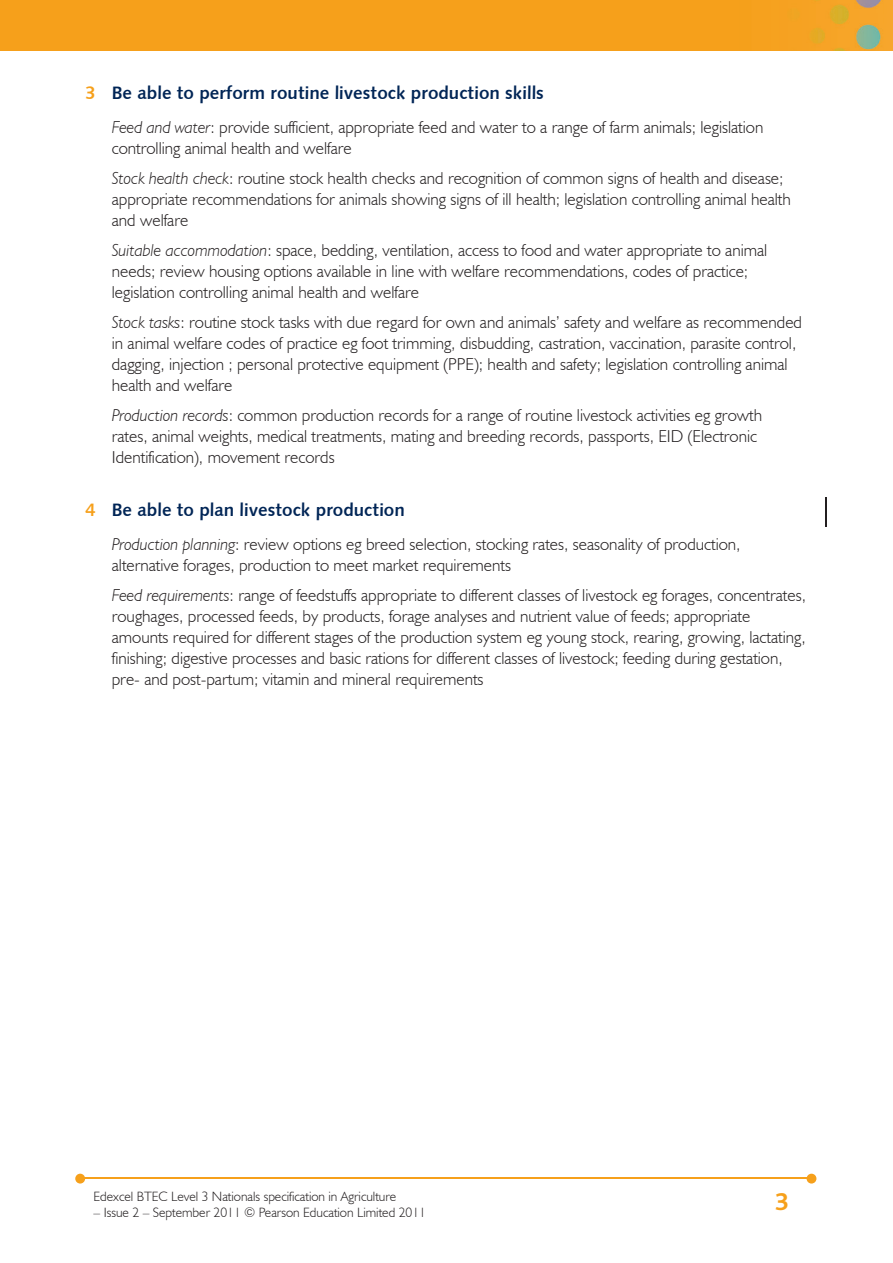
<style>
.page{position:relative;width:893px;height:1263px;background:#fff}
.page>*{position:absolute;margin:0;border:0;box-sizing:border-box;transform-origin:0 0}
.t1{font:700 25.5px "Bliss";color:#f6a01b}
.t2{font:18px "Humanist 531 BT Bold A";color:#002556}
.t3{font:300 17.25px/21px "Humanist 521 BT";color:#231f20}
.t4{font:300 13.5px "Humanist 521 BT";color:#231f20}
.s1{color:#f6a01b}
.s2{font-style:italic}
</style>
<div class="page">
<img style="left:0;top:0;width:893px;height:51px">
<hr style="left:82px;top:1178px;width:728px;height:1px;background:#f6a01b">
<svg style="left:807px;top:1174px;width:9px;height:9px"></svg>
<svg style="left:75px;top:1174px;width:10px;height:9px"></svg>
<hr style="left:825px;top:497px;width:1px;height:30px;background:#231f20">
<p class="t2" style="left:85px;top:81px;width:460px"><span class="s1">3</span> Be able to perform routine livestock production skills</p>
<p class="t3" style="left:112px;top:117px;width:653px"><span class="s2">Feed and water</span>: provide sufficient, appropriate feed and water to a range of farm animals; legislation controlling animal health and welfare</p>
<p class="t3" style="left:112px;top:168px;width:680px"><span class="s2">Stock health check</span>: routine stock health checks and recognition of common signs of health and disease; appropriate recommendations for animals showing signs of ill health; legislation controlling animal health and welfare</p>
<p class="t3" style="left:112px;top:239px;width:657px"><span class="s2">Suitable accommodation</span>: space, bedding, ventilation, access to food and water appropriate to animal needs; review housing options available in line with welfare recommendations, codes of practice; legislation controlling animal health and welfare</p>
<p class="t3" style="left:112px;top:311px;width:692px"><span class="s2">Stock tasks</span>: routine stock tasks with due regard for own and animals’ safety and welfare as recommended in animal welfare codes of practice eg foot trimming, disbudding, castration, vaccination, parasite control, dagging, injection ; personal protective equipment (PPE); health and safety; legislation controlling animal health and welfare</p>
<p class="t3" style="left:112px;top:404px;width:652px"><span class="s2">Production records</span>: common production records for a range of routine livestock activities eg growth rates, animal weights, medical treatments, mating and breeding records, passports, EID (Electronic<br>Identification), movement records</p>
<p class="t2" style="left:85px;top:498px;width:321px"><span class="s1">4</span> Be able to plan livestock production</p>
<p class="t3" style="left:112px;top:534px;width:630px"><span class="s2">Production planning</span>: review options eg breed selection, stocking rates, seasonality of production, alternative forages, production to meet market requirements</p>
<p class="t3" style="left:112px;top:585px;width:696px"><span class="s2">Feed requirements</span>: range of feedstuffs appropriate to different classes of livestock eg forages, concentrates, roughages, processed feeds, by products, forage analyses and nutrient value of feeds; appropriate amounts required for different stages of the production system eg young stock, rearing, growing, lactating, finishing; digestive processes and basic rations for different classes of livestock; feeding during gestation, pre- and post-partum; vitamin and mineral requirements</p>
<p class="t4" style="left:94px;top:1188px;width:304px">Edexcel BTEC Level 3 Nationals specification in Agriculture</p>
<p class="t4" style="left:94px;top:1204px;width:334px">– Issue 2 – September 2011 © Pearson Education Limited 2011</p>
<h1 class="t1" style="left:775px;top:1188px;width:15px">3</h1>
</div>
